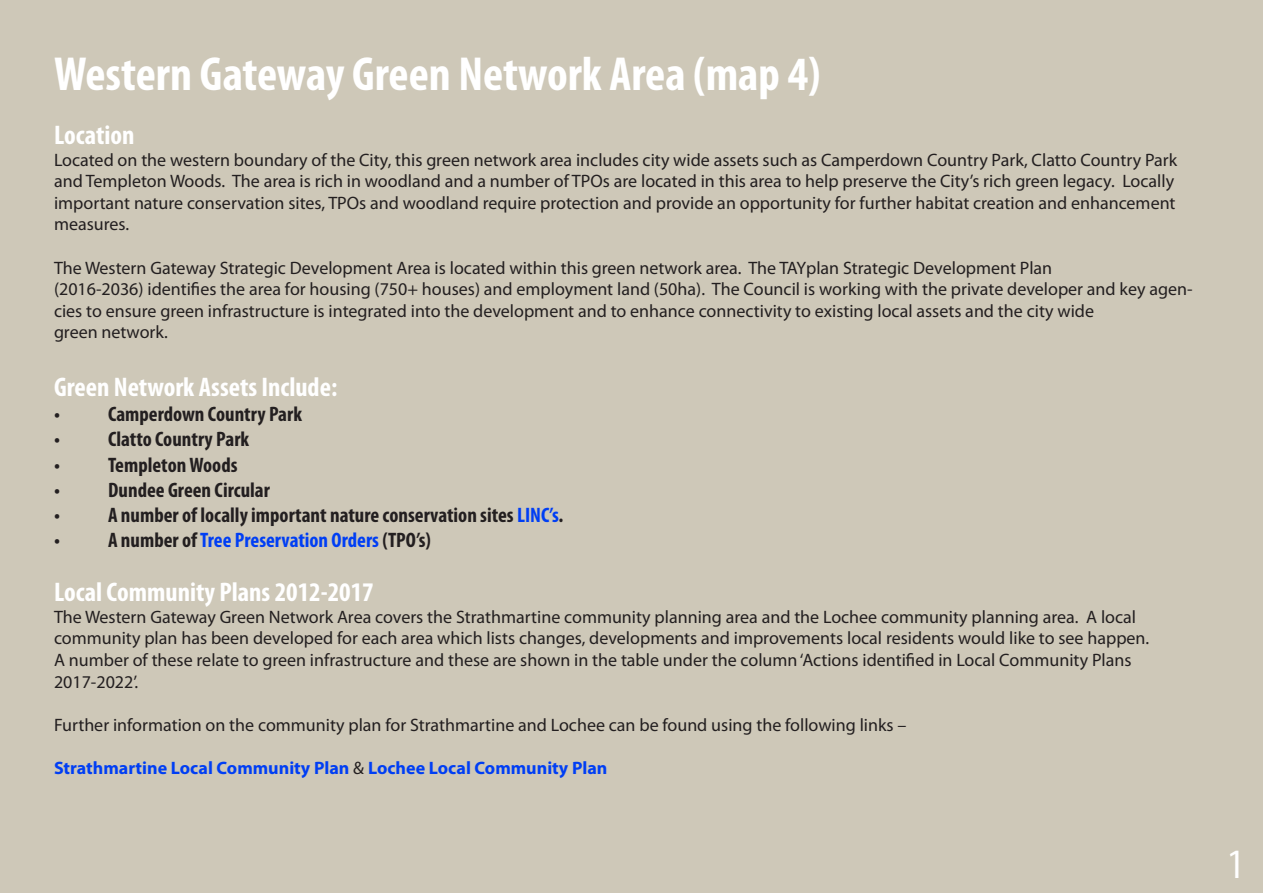
<style>
.page{position:relative;width:1263px;height:893px;background:#cec8b8}
.page>*{position:absolute;margin:0;border:0;box-sizing:border-box;transform-origin:0 0}
.t1{font:700 condensed 48px "Myriad Pro";color:#fff}
.t2{font:condensed 42px "Myriad Pro";color:#fff}
.t3{font:700 condensed 27px "Myriad Pro";color:#fff}
.t4{font:700 condensed 21px "Myriad Pro";color:#231f20}
.t5{font:700 condensed 21px "Myriad Pro";color:#003ef4}
.t6{font:18px/21.6px "Myriad Pro";color:#231f20}
.t7{font:700 18px "Myriad Pro";color:#003ef4}
.s1{color:#003ef4}
.s2{color:#231f20}
.s3{font-weight:400;color:#231f20}
</style>
<div class="page">
<p class="t1" style="left:54px;top:44px;width:768px">Western Gateway Green Network Area (map 4)</p>
<p class="t3" style="left:54px;top:118px;width:82px">Location</p>
<p class="t6" style="left:54px;top:148px;width:1125px">Located on the western boundary of the City, this green network area includes city wide assets such as Camperdown Country Park, Clatto Country Park and Templeton Woods. The area is rich in woodland and a number of TPOs are located in this area to help preserve the City’s rich green legacy. Locally important nature conservation sites, TPOs and woodland require protection and provide an opportunity for further habitat creation and enhancement measures.</p>
<p class="t6" style="left:54px;top:256px;width:1000px">The Western Gateway Strategic Development Area is located within this green network area. The TAYplan Strategic Development Plan</p>
<p class="t6" style="left:54px;top:278px;width:1140px">(2016-2036) identifies the area for housing (750+ houses) and employment land (50ha). The Council is working with the private developer and key agen&shy;cies to ensure green infrastructure is integrated into the development and to enhance connectivity to existing local assets and the city wide</p>
<p class="t6" style="left:54px;top:321px;width:115px">green network.</p>
<p class="t3" style="left:54px;top:370px;width:285px">Green Network Assets Include:</p>
<p class="t4" style="left:54px;top:401px;width:249px">• Camperdown Country Park</p>
<p class="t4" style="left:54px;top:426px;width:197px">• Clatto Country Park</p>
<p class="t4" style="left:54px;top:451px;width:185px">• Templeton Woods</p>
<p class="t4" style="left:54px;top:477px;width:217px">• Dundee Green Circular</p>
<p class="t4" style="left:54px;top:502px;width:511px">• A number of locally important nature conservation sites <span class="s1">LINC’s</span>.</p>
<p class="t5" style="left:54px;top:527px;width:378px"><span class="s2">• A number of</span> Tree Preservation Orders <span class="s2">(TPO’s)</span></p>
<p class="t3" style="left:54px;top:575px;width:321px">Local Community Plans 2012-2017</p>
<p class="t6" style="left:54px;top:606px;width:1084px">The Western Gateway Green Network Area covers the Strathmartine community planning area and the Lochee community planning area. A local</p>
<p class="t6" style="left:54px;top:627px;width:1097px">community plan has been developed for each area which lists changes, developments and improvements local residents would like to see happen.</p>
<p class="t6" style="left:54px;top:649px;width:1079px">A number of these relate to green infrastructure and these are shown in the table under the column ‘Actions identified in Local Community Plans</p>
<p class="t6" style="left:54px;top:670px;width:86px">2017-2022’.</p>
<p class="t6" style="left:54px;top:714px;width:854px">Further information on the community plan for Strathmartine and Lochee can be found using the following links –</p>
<p class="t7" style="left:54px;top:756px;width:555px">Strathmartine Local Community Plan <span class="s3">&amp;</span> Lochee Local Community Plan</p>
<p class="t2" style="left:1227px;top:839px;width:18px">1</p>
</div>
